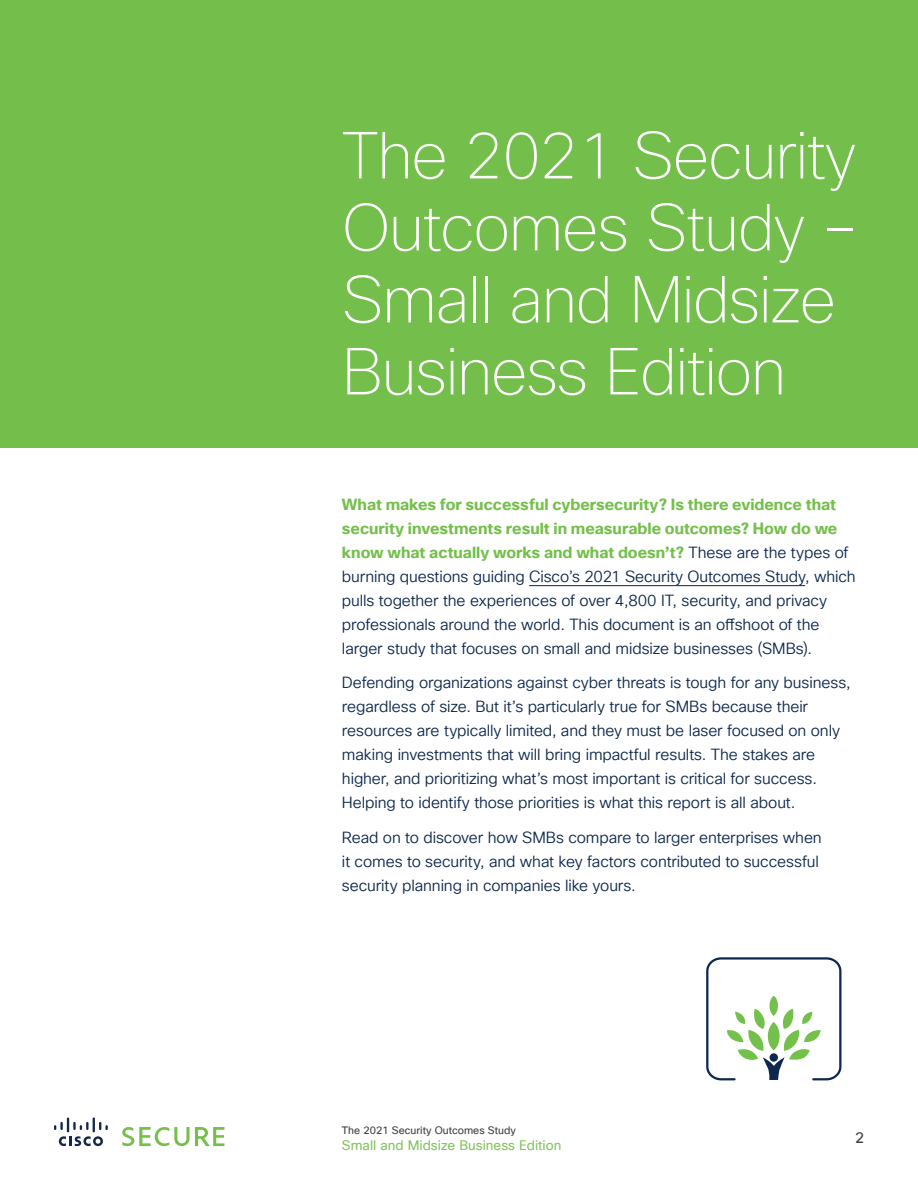
<style>
.page{position:relative;width:918px;height:1188px;background:#fff}
.page>*{position:absolute;margin:0;border:0;box-sizing:border-box;transform-origin:0 0}
.TOC_Header{font:100 64.5px/72px "Cisco Sans TT";letter-spacing:-.02em;color:#fff}
.RPT_Body{font:15.75px/24px "Cisco Sans TT Light";letter-spacing:-.005em;color:#0d274d}
.t1{font:15px "Cisco Sans TT";color:#3e3e3f}
.t2{font:13.5px "Cisco Sans TT";color:#82c55d}
.t3{font:10.5px "Cisco Sans TT";color:#3e3e3f}
.s1{font-family:"Cisco Sans TT";font-weight:700;color:#74bf4b}
</style>
<div class="page">
<svg style="left:54px;top:1117px;width:54px;height:29px"></svg>
<svg style="left:122px;top:1127px;width:102px;height:19px"></svg>
<div style="left:0;top:0;width:918px;height:447px;background:#74bf4b"></div>
<hr style="left:529px;top:585px;width:276px;height:1px;background:#0d274d">
<div style="left:706px;top:957px;width:135px;height:123px;border:2px solid #0d274d;border-radius:13px"></div>
<svg style="left:727px;top:996px;width:94px;height:84px"></svg>
<p class="TOC_Header" style="left:342px;top:122px;width:517px">The 2021 Security<br>Outcomes Study –<br>Small and Midsize<br>Business Edition</p>
<p class="RPT_Body" style="left:342px;top:493px;width:515px"><span class="s1">What makes for successful cybersecurity? Is there evidence that security investments result in measurable outcomes? How do we know what actually works and what doesn’t?</span> These are the types of burning questions guiding Cisco’s 2021 Security Outcomes Study, which pulls together the experiences of over 4,800 IT, security, and privacy professionals around the world. This document is an offshoot of the larger study that focuses on small and midsize businesses (SMBs).</p>
<p class="RPT_Body" style="left:342px;top:671px;width:510px">Defending organizations against cyber threats is tough for any business, regardless of size. But it’s particularly true for SMBs because their resources are typically limited, and they must be laser focused on only making investments that will bring impactful results. The stakes are higher, and prioritizing what’s most important is critical for success.<br>Helping to identify those priorities is what this report is all about.</p>
<p class="RPT_Body" style="left:342px;top:826px;width:481px">Read on to discover how SMBs compare to larger enterprises when it comes to security, and what key factors contributed to successful security planning in companies like yours.</p>
<p class="t3" style="left:342px;top:1123px;width:175px">The 2021 Security Outcomes Study</p>
<p class="t2" style="left:342px;top:1137px;width:221px">Small and Midsize Business Edition</p>
<p class="t1" style="left:855px;top:1128px;width:10px">2</p>
</div>
